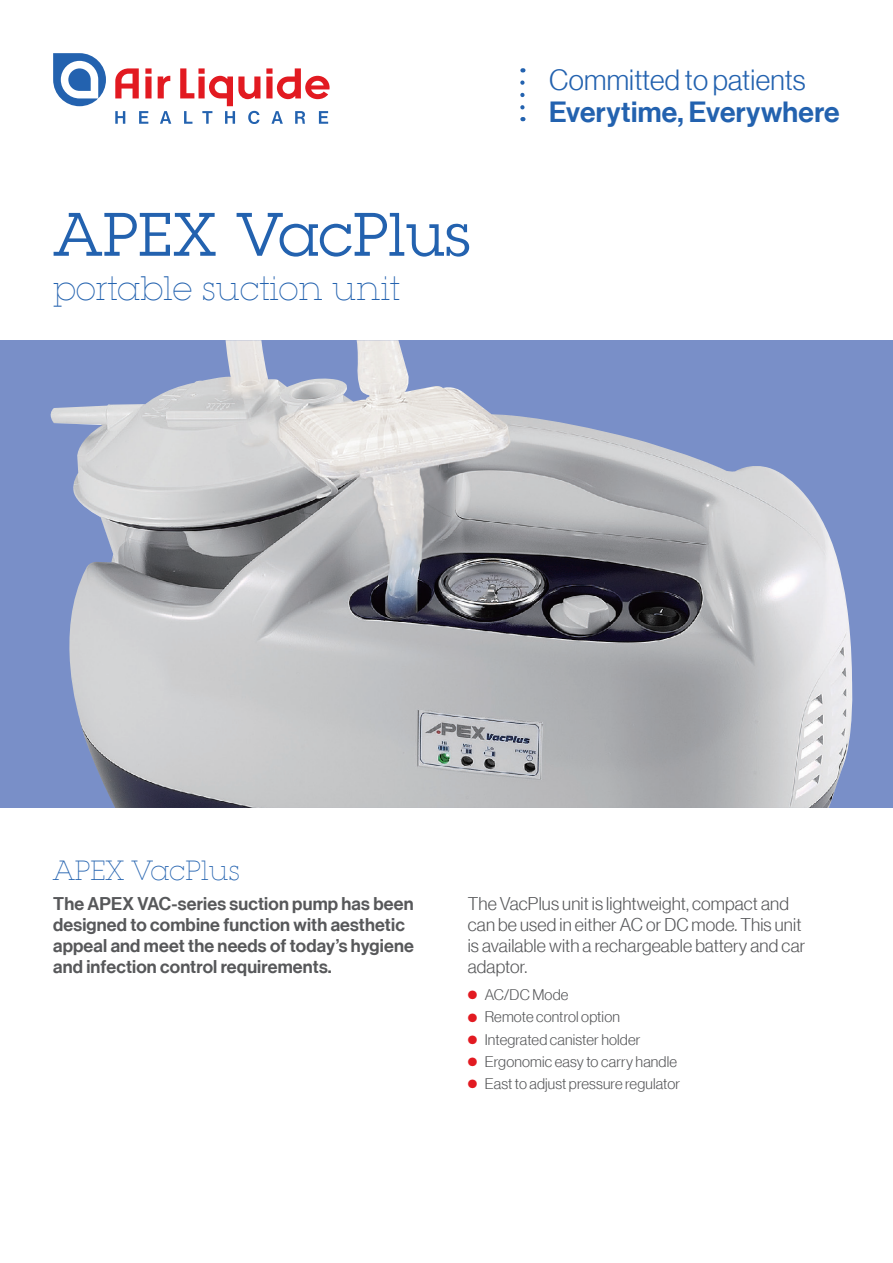
<style>
.page{position:relative;width:893px;height:1263px;background:#fff}
.page>*{position:absolute;margin:0;border:0;box-sizing:border-box;transform-origin:0 0}
.t1{font:60px "Lubalin Graph Std";letter-spacing:.01em;color:#2362af}
.t2{font:200 33px "Lubalin Graph Std";letter-spacing:.01em;color:#2362af}
.t3{font:28.5px/31.5px "N Haas Grotesk DS Pro 65 Md";letter-spacing:.01em;color:#2362af}
.t4{font:200 27px "Lubalin Graph Std";letter-spacing:.01em;color:#2362af}
.t5{font:18px/21px "N Haas Grotesk DS Pro 65 Md";letter-spacing:.01em;color:#57585a}
.t6{font:18px/21px "N Haas Grotesk DS Pro 45 Lt";letter-spacing:.01em;color:#57585a}
.t7{font:15px "N Haas Grotesk DS Pro 45 Lt";letter-spacing:.01em;color:#57585a}
.s1{font-family:"N Haas Grotesk DS Pro 45 Lt"}
.s2{color:#e21a21}
</style>
<div class="page">
<svg style="left:520px;top:83px;width:5px;height:38px"></svg>
<svg style="left:53px;top:53px;width:53px;height:53px"></svg>
<svg style="left:115px;top:111px;width:10px;height:13px"></svg>
<svg style="left:139px;top:111px;width:9px;height:13px"></svg>
<svg style="left:160px;top:111px;width:11px;height:13px"></svg>
<svg style="left:271px;top:111px;width:12px;height:13px"></svg>
<svg style="left:295px;top:111px;width:10px;height:13px"></svg>
<svg style="left:319px;top:111px;width:9px;height:13px"></svg>
<svg style="left:158px;top:76px;width:12px;height:22px"></svg>
<svg style="left:145px;top:68px;width:7px;height:30px"></svg>
<svg style="left:115px;top:68px;width:24px;height:30px"></svg>
<svg style="left:180px;top:68px;width:80px;height:56px"></svg>
<svg style="left:266px;top:68px;width:64px;height:31px"></svg>
<div style="left:0;top:340px;width:893px;height:468px;background:#798fc8"></div>
<img style="left:50px;top:340px;width:803px;height:468px">
<p class="t1" style="left:53px;top:197px;width:419px">APEX VacPlus</p>
<p class="t2" style="left:53px;top:270px;width:348px">portable suction unit</p>
<p class="t3" style="left:549px;top:65px;width:292px"><span class="s1">Committed to patients<br></span>Everytime, Everywhere</p>
<p class="t4" style="left:53px;top:855px;width:188px">APEX VacPlus</p>
<p class="t5" style="left:53px;top:893px;width:362px">The APEX VAC-series suction pump has been designed to combine function with aesthetic appeal and meet the needs of today’s hygiene and infection control requirements.</p>
<p class="t6" style="left:468px;top:893px;width:339px">The VacPlus unit is lightweight, compact and can be used in either AC or DC mode. This unit is available with a rechargeable battery and car adaptor.</p>
<p class="t7" style="left:468px;top:986px;width:102px"><span class="s2">●</span> AC/DC Mode</p>
<p class="t7" style="left:468px;top:1009px;width:154px"><span class="s2">●</span> Remote control option</p>
<p class="t7" style="left:468px;top:1031px;width:174px"><span class="s2">●</span> Integrated canister holder</p>
<p class="t7" style="left:468px;top:1053px;width:211px"><span class="s2">●</span> Ergonomic easy to carry handle</p>
<p class="t7" style="left:468px;top:1075px;width:214px"><span class="s2">●</span> East to adjust pressure regulator</p>
</div>
